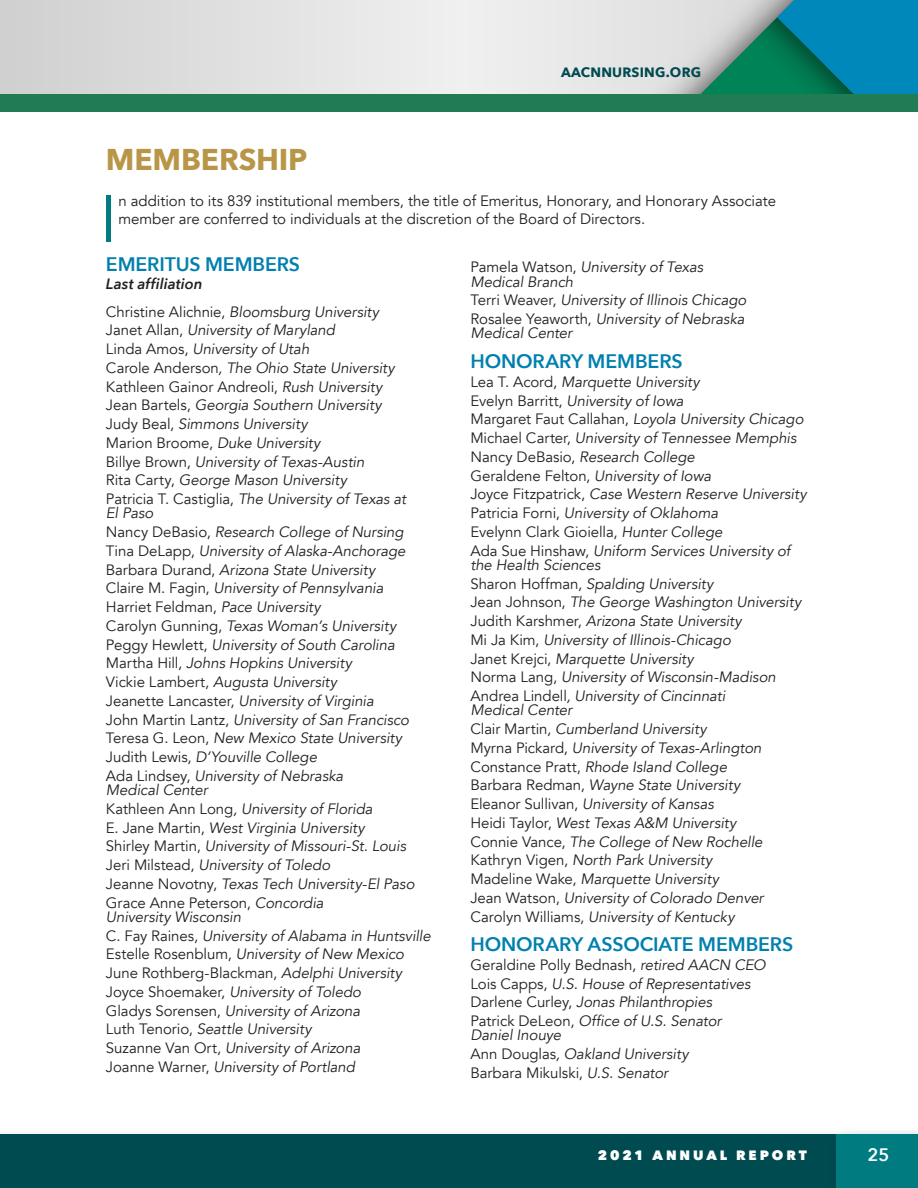
<style>
.page{position:relative;width:918px;height:1188px;background:#fff}
.page>*{position:absolute;margin:0;border:0;box-sizing:border-box;transform-origin:0 0}
.t1{font:65.85px "Avenir";color:#007c81}
.t2{font:700 30px "Avenir Next";letter-spacing:-.005em;color:#b99647}
.t3{font:600 19.5px "Avenir Next";letter-spacing:-.005em;color:#0080af}
.t4{font:600 18px "Avenir Next";color:#fff}
.t5{font:italic 15px/18.8px "Avenir";letter-spacing:-.005em;color:#231f20}
.t6{font:15px/18px "Avenir";color:#231f20}
.t7{font:italic 600 15px "Avenir Next";letter-spacing:-.005em;color:#231f20}
.t8{font:800 13.5px "Avenir Next";letter-spacing:.215em;color:#fff}
.t9{font:700 13.5px "Avenir Next";letter-spacing:.015em;color:#004b50}
.s1{font-style:normal}
</style>
<div class="page">
<svg style="left:0;top:0;width:693px;height:94px;background:#e2e2e2"></svg>
<svg style="left:693px;top:0;width:225px;height:94px;background:#31939f"></svg>
<div style="left:0;top:1126px;width:918px;height:62px;background:#231f20;opacity:.25"></div>
<div style="left:0;top:1135px;width:918px;height:53px;background:#004b50"></div>
<div style="left:827px;top:1126px;width:91px;height:62px;background:#231f20;opacity:.25"></div>
<div style="left:836px;top:1135px;width:82px;height:53px;background:#007c81"></div>
<div style="left:0;top:94px;width:918px;height:18px;background:#217c53"></div>
<p class="t9" style="left:561px;top:60px;width:142px">AACNNURSING.ORG</p>
<h2 class="t2" style="left:106px;top:133px;width:203px">MEMBERSHIP</h2>
<h1 class="t1" style="left:100px;top:180px;width:19px">I</h1>
<p class="t6" style="left:118px;top:192px;width:659px">n addition to its 839 institutional members, the title of Emeritus, Honorary, and Honorary Associate member are conferred to individuals at the discretion of the Board of Directors.</p>
<h3 class="t3" style="left:106px;top:248px;width:196px">EMERITUS MEMBERS</h3>
<p class="t7" style="left:106px;top:271px;width:98px">Last affiliation</p>
<p class="t5" style="left:106px;top:302px;width:302px"><span class="s1">Christine Alichnie,</span> Bloomsburg University <span class="s1">Janet Allan,</span> University of Maryland<br><span class="s1">Linda Amos,</span> University of Utah<br><span class="s1">Carole Anderson</span>, The Ohio State University <span class="s1">Kathleen Gainor Andreoli,</span> Rush University <span class="s1">Jean Bartels,</span> Georgia Southern University <span class="s1">Judy Beal,</span> Simmons University<br><span class="s1">Marion Broome,</span> Duke University<br><span class="s1">Billye Brown,</span> University of Texas-Austin<br><span class="s1">Rita Carty,</span> George Mason University<br><span class="s1">Patricia T. Castiglia,</span> The University of Texas at</p>
<p class="t5" style="left:106px;top:504px;width:305px">El Paso<br><span class="s1">Nancy DeBasio,</span> Research College of Nursing <span class="s1">Tina DeLapp,</span> University of Alaska-Anchorage <span class="s1">Barbara Durand,</span> Arizona State University <span class="s1">Claire M. Fagin,</span> University of Pennsylvania <span class="s1">Harriet Feldman,</span> Pace University<br><span class="s1">Carolyn Gunning,</span> Texas Woman’s University <span class="s1">Peggy Hewlett,</span> University of South Carolina <span class="s1">Martha Hill,</span> Johns Hopkins University<br><span class="s1">Vickie Lambert,</span> Augusta University<br><span class="s1">Jeanette Lancaster,</span> University of Virginia <span class="s1">John Martin Lantz,</span> University of San Francisco <span class="s1">Teresa G. Leon,</span> New Mexico State University <span class="s1">Judith Lewis,</span> D’Youville College<br><span class="s1">Ada Lindsey,</span> University of Nebraska</p>
<p class="t5" style="left:106px;top:781px;width:310px">Medical Center<br><span class="s1">Kathleen Ann Long</span>, University of Florida<br><span class="s1">E. Jane Martin,</span> West Virginia University<br><span class="s1">Shirley Martin,</span> University of Missouri-St. Louis <span class="s1">Jeri Milstead,</span> University of Toledo<br><span class="s1">Jeanne Novotny,</span> Texas Tech University-El Paso <span class="s1">Grace Anne Peterson,</span> Concordia</p>
<p class="t5" style="left:106px;top:908px;width:326px">University Wisconsin<br><span class="s1">C. Fay Raines,</span> University of Alabama in Huntsville <span class="s1">Estelle Rosenblum,</span> University of New Mexico <span class="s1">June Rothberg-Blackman,</span> Adelphi University <span class="s1">Joyce Shoemaker,</span> University of Toledo<br><span class="s1">Gladys Sorensen,</span> University of Arizona<br><span class="s1">Luth Tenorio,</span> Seattle University<br><span class="s1">Suzanne Van Ort,</span> University of Arizona<br><span class="s1">Joanne Warner,</span> University of Portland</p>
<p class="t5" style="left:470px;top:260px;width:234px;line-height:14.2px"><span class="s1">Pamela Watson,</span> University of Texas<br>Medical Branch</p>
<p class="t5" style="left:470px;top:291px;width:277px"><span class="s1">Terri Weaver,</span> University of Illinois Chicago<br><span class="s1">Rosalee Yeaworth,</span> University of Nebraska</p>
<p class="t5" style="left:470px;top:324px;width:103px">Medical Center</p>
<h3 class="t3" style="left:470px;top:345px;width:214px">HONORARY MEMBERS</h3>
<p class="t5" style="left:470px;top:373px;width:338px"><span class="s1">Lea T. Acord,</span> Marquette University<br><span class="s1">Evelyn Barritt,</span> University of Iowa<br><span class="s1">Margaret Faut Callahan,</span> Loyola University Chicago <span class="s1">Michael Carter,</span> University of Tennessee Memphis <span class="s1">Nancy DeBasio,</span> Research College<br><span class="s1">Geraldene Felton,</span> University of Iowa<br><span class="s1">Joyce Fitzpatrick,</span> Case Western Reserve University <span class="s1">Patricia Forni,</span> University of Oklahoma<br><span class="s1">Evelynn Clark Gioiella,</span> Hunter College<br><span class="s1">Ada Sue Hinshaw,</span> Uniform Services University of</p>
<p class="t5" style="left:470px;top:556px;width:332px">the Health Sciences<br><span class="s1">Sharon Hoffman,</span> Spalding University<br><span class="s1">Jean Johnson,</span> The George Washington University <span class="s1">Judith Karshmer,</span> Arizona State University<br><span class="s1">Mi Ja Kim,</span> University of Illinois-Chicago<br><span class="s1">Janet Krejci,</span> Marquette University<br><span class="s1">Norma Lang,</span> University of Wisconsin-Madison <span class="s1">Andrea Lindell</span>, University of Cincinnati</p>
<p class="t5" style="left:470px;top:701px;width:295px">Medical Center<br><span class="s1">Clair Martin,</span> Cumberland University<br><span class="s1">Myrna Pickard,</span> University of Texas-Arlington <span class="s1">Constance Pratt,</span> Rhode Island College <span class="s1">Barbara Redman,</span> Wayne State University <span class="s1">Eleanor Sullivan,</span> University of Kansas<br><span class="s1">Heidi Taylor,</span> West Texas A&amp;M University <span class="s1">Connie Vance,</span> The College of New Rochelle <span class="s1">Kathryn Vigen,</span> North Park University <span class="s1">Madeline Wake,</span> Marquette University<br><span class="s1">Jean Watson,</span> University of Colorado Denver <span class="s1">Carolyn Williams,</span> University of Kentucky</p>
<h3 class="t3" style="left:470px;top:928px;width:324px">HONORARY ASSOCIATE MEMBERS</h3>
<p class="t5" style="left:470px;top:956px;width:297px"><span class="s1">Geraldine Polly Bednash,</span> retired AACN CEO <span class="s1">Lois Capps,</span> U.S. House of Representatives <span class="s1">Darlene Curley,</span> Jonas Philanthropies<br><span class="s1">Patrick DeLeon,</span> Office of U.S. Senator</p>
<p class="t5" style="left:470px;top:1026px;width:220px">Daniel Inouye<br><span class="s1">Ann Douglas</span>, Oakland University<br><span class="s1">Barbara Mikulski,</span> U.S. Senator</p>
<p class="t8" style="left:598px;top:1147px;width:211px">2021 ANNUAL REPORT</p>
<p class="t4" style="left:867px;top:1139px;width:23px">25</p>
</div>
